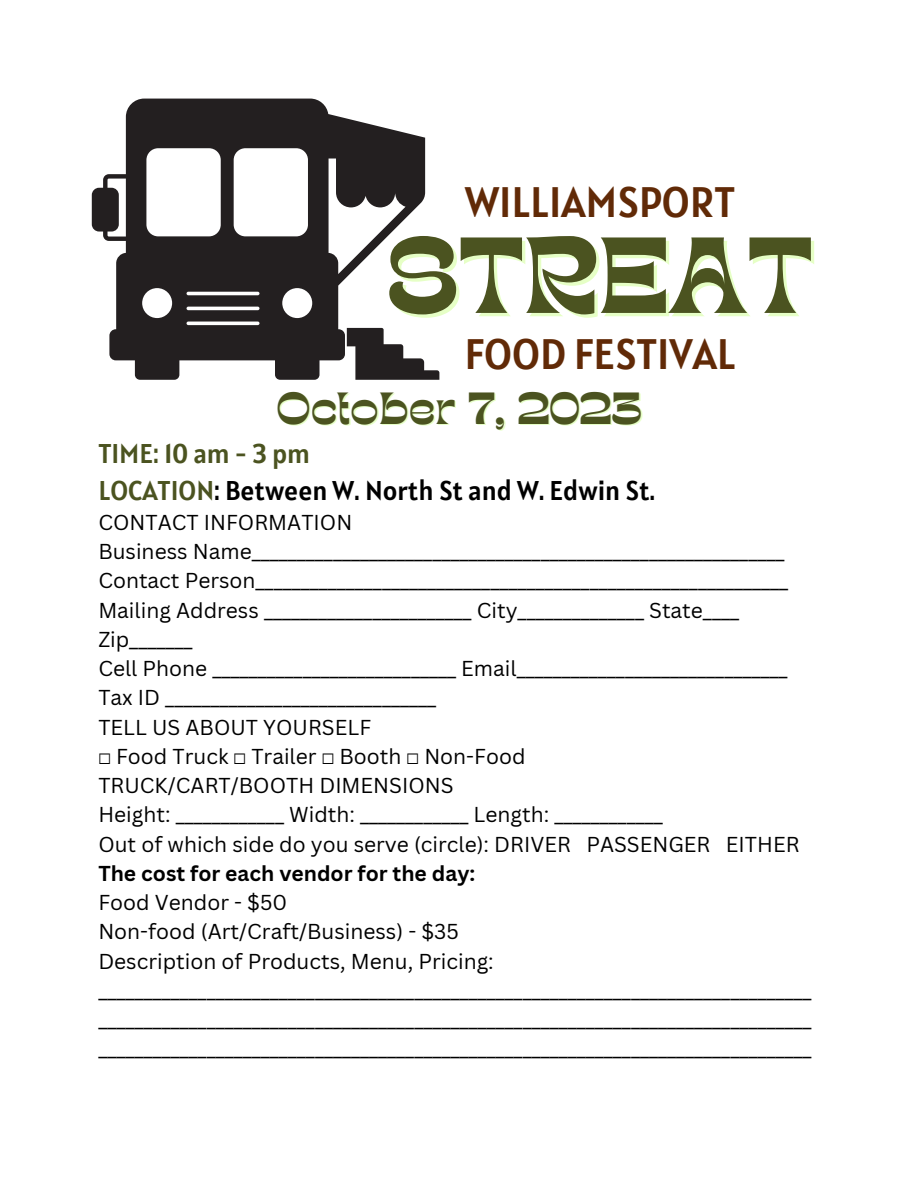
<style>
.page{position:relative;width:918px;height:1188px;background:#fff}
.page>*{position:absolute;margin:0;border:0;box-sizing:border-box;transform-origin:0 0}
.t1{font:75.45px "TANKINDRED Display";color:#4b5320}
.t2{font:42.45px "Alatsi";color:#612a07}
.t3{font:31.5px "TANKINDRED Display";color:#4b5320}
.t4{font:27px "Alatsi";color:#000}
.t5{font:27px "Alatsi";color:#4b5320}
.t6{font:21px/29.2px "Canva Sans";color:#000}
.t7{font:700 21px "Canva Sans";color:#000}
.s1{color:#4b5320}
.s2{font-family:"Free Mono"}
</style>
<div class="page">
<svg style="left:92px;top:99px;width:333px;height:281px;fill:#231f20"></svg>
<svg style="left:347px;top:328px;width:92px;height:52px"></svg>
<p class="t2" style="left:465px;top:174px;width:272px">WILLIAMSPORT</p>
<p class="t1" style="left:387px;top:232px;width:428px">STREAT</p>
<p class="t2" style="left:464px;top:326px;width:273px">FOOD FESTIVAL</p>
<p class="t3" style="left:276px;top:390px;width:367px">October 7, 2023</p>
<p class="t5" style="left:98px;top:436px;width:213px">TIME: 10 am - 3 pm</p>
<p class="t4" style="left:98px;top:473px;width:559px"><span class="s1">LOCATION</span>: Between W. North St and W. Edwin St.</p>
<p class="t6" style="left:98px;top:507px;width:255px">CONTACT INFORMATION</p>
<p class="t6" style="left:98px;top:536px;width:688px">Business Name___________________________________________________________</p>
<p class="t6" style="left:98px;top:566px;width:691px">Contact Person___________________________________________________________</p>
<p class="t6" style="left:98px;top:595px;width:642px">Mailing Address _______________________ City______________ State____<br>Zip_______</p>
<p class="t6" style="left:98px;top:653px;width:691px">Cell Phone ___________________________ Email______________________________</p>
<p class="t6" style="left:98px;top:683px;width:339px">Tax ID ______________________________</p>
<p class="t6" style="left:98px;top:712px;width:274px">TELL US ABOUT YOURSELF</p>
<p class="t6" style="left:98px;top:741px;width:429px"><span class="s2">☐</span> Food Truck <span class="s2">☐</span> Trailer <span class="s2">☐</span> Booth <span class="s2">☐</span> Non-Food</p>
<p class="t6" style="left:98px;top:770px;width:357px">TRUCK/CART/BOOTH DIMENSIONS</p>
<p class="t6" style="left:98px;top:800px;width:566px">Height: ____________ Width: ____________ Length: ____________</p>
<p class="t6" style="left:98px;top:829px;width:703px">Out of which side do you serve (circle): DRIVER PASSENGER EITHER</p>
<p class="t7" style="left:98px;top:858px;width:378px">The cost for each vendor for the day:</p>
<p class="t6" style="left:98px;top:887px;width:190px">Food Vendor - $50</p>
<p class="t6" style="left:98px;top:917px;width:362px">Non-food (Art/Craft/Business) - $35</p>
<p class="t6" style="left:98px;top:946px;width:715px">Description of Products, Menu, Pricing: _______________________________________________________________________________ _______________________________________________________________________________ _______________________________________________________________________________</p>
</div>
